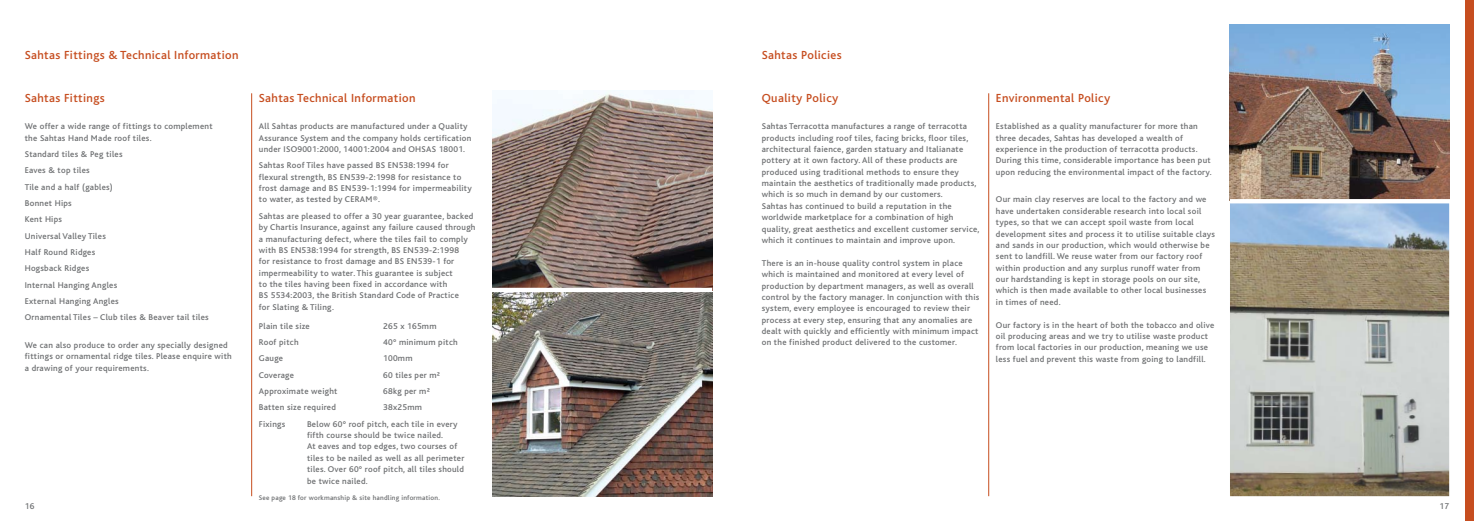
<style>
.page{position:relative;width:1474px;height:521px;background:#fff}
.page>*{position:absolute;margin:0;border:0;box-sizing:border-box;transform-origin:0 0}
.t1{font:500 12.25px "Bliss";letter-spacing:.03em;color:#c64d1f}
.t2{font:500 8.75px/11.4px "Bliss";letter-spacing:.03em;color:#6d6f71}
.t3{font:500 7px "Bliss";letter-spacing:.03em;color:#6d6f71}
</style>
<div class="page">
<div style="left:1465px;top:0;width:8px;height:521px;background:#c64d1f"></div>
<img style="left:493px;top:293px;width:219px;height:203px">
<img style="left:493px;top:91px;width:219px;height:197px">
<hr style="left:251px;top:93px;width:1px;height:403px;background:#c64d1f">
<hr style="left:988px;top:93px;width:1px;height:403px;background:#c64d1f">
<img style="left:1230px;top:203px;width:219px;height:293px">
<img style="left:1229px;top:25px;width:220px;height:174px">
<h1 class="t1" style="left:25px;top:49px;width:215px">Sahtas Fittings &amp; Technical Information</h1>
<h1 class="t1" style="left:761px;top:49px;width:81px">Sahtas Policies</h1>
<h1 class="t1" style="left:761px;top:92px;width:78px">Quality Policy</h1>
<p class="t2" style="left:761px;top:121px;width:219px">Sahtas Terracotta manufactures a range of terracotta products including roof tiles, facing bricks, floor tiles, architectural faience, garden statuary and Italianate pottery at it own factory. All of these products are produced using traditional methods to ensure they maintain the aesthetics of traditionally made products, which is so much in demand by our customers.<br>Sahtas has continued to build a reputation in the worldwide marketplace for a combination of high quality, great aesthetics and excellent customer service, which it continues to maintain and improve upon.</p>
<p class="t2" style="left:761px;top:257px;width:219px">There is an in-house quality control system in place which is maintained and monitored at every level of production by department managers, as well as overall control by the factory manager. In conjunction with this system, every employee is encouraged to review their process at every step, ensuring that any anomalies are dealt with quickly and efficiently with minimum impact on the finished product delivered to the customer.</p>
<h1 class="t1" style="left:25px;top:92px;width:81px">Sahtas Fittings</h1>
<p class="t2" style="left:25px;top:121px;width:189px">We offer a wide range of fittings to complement the Sahtas Hand Made roof tiles.</p>
<p class="t2" style="left:25px;top:146px;width:185px;line-height:16.4px">Standard tiles &amp; Peg tiles<br>Eaves &amp; top tiles<br>Tile and a half (gables)<br>Bonnet Hips<br>Kent Hips<br>Universal Valley Tiles<br>Half Round Ridges<br>Hogsback Ridges<br>Internal Hanging Angles<br>External Hanging Angles<br>Ornamental Tiles – Club tiles &amp; Beaver tail tiles</p>
<p class="t2" style="left:25px;top:340px;width:208px">We can also produce to order any specially designed fittings or ornamental ridge tiles. Please enquire with a drawing of your requirements.</p>
<h1 class="t1" style="left:259px;top:92px;width:158px">Sahtas Technical Information</h1>
<p class="t2" style="left:259px;top:121px;width:214px">All Sahtas products are manufactured under a Quality<br>Assurance System and the company holds certification under ISO9001:2000, 14001:2004 and OHSAS 18001.</p>
<p class="t2" style="left:259px;top:160px;width:214px">Sahtas Roof Tiles have passed BS EN538:1994 for flexural strength, BS EN539-2:1998 for resistance to frost damage and BS EN539-1:1994 for impermeability to water, as tested by CERAM®.</p>
<p class="t2" style="left:259px;top:210px;width:218px">Sahtas are pleased to offer a 30 year guarantee, backed by Chartis Insurance, against any failure caused through a manufacturing defect, where the tiles fail to comply with BS EN538:1994 for strength, BS EN539-2:1998<br>for resistance to frost damage and BS EN539-1 for impermeability to water. This guarantee is subject<br>to the tiles having been fixed in accordance with<br>BS 5534:2003, the British Standard Code of Practice<br>for Slating &amp; Tiling.</p>
<p class="t2" style="left:259px;top:320px;width:52px">Plain tile size</p>
<p class="t2" style="left:383px;top:320px;width:55px">265 x 165mm</p>
<p class="t2" style="left:259px;top:337px;width:41px">Roof pitch</p>
<p class="t2" style="left:383px;top:337px;width:76px">40° minimum pitch</p>
<p class="t2" style="left:259px;top:353px;width:26px">Gauge</p>
<p class="t2" style="left:383px;top:353px;width:31px">100mm</p>
<p class="t2" style="left:259px;top:369px;width:37px">Coverage</p>
<p class="t2" style="left:383px;top:369px;width:59px">60 tiles per m²</p>
<p class="t2" style="left:259px;top:386px;width:80px">Approximate weight</p>
<p class="t2" style="left:383px;top:386px;width:48px">68kg per m²</p>
<p class="t2" style="left:259px;top:402px;width:79px">Batten size required</p>
<p class="t2" style="left:383px;top:402px;width:40px">38x25mm</p>
<p class="t2" style="left:259px;top:418px;width:28px">Fixings</p>
<p class="t2" style="left:307px;top:418px;width:159px">Below 60° roof pitch, each tile in every fifth course should be twice nailed.<br>At eaves and top edges, two courses of tiles to be nailed as well as all perimeter tiles. Over 60° roof pitch, all tiles should be twice nailed.</p>
<p class="t3" style="left:259px;top:494px;width:182px">See page 18 for workmanship &amp; site handling information.</p>
<h1 class="t1" style="left:995px;top:92px;width:116px">Environmental Policy</h1>
<p class="t2" style="left:995px;top:121px;width:217px">Established as a quality manufacturer for more than three decades, Sahtas has developed a wealth of experience in the production of terracotta products.<br>During this time, considerable importance has been put upon reducing the environmental impact of the factory.</p>
<p class="t2" style="left:995px;top:194px;width:221px">Our main clay reserves are local to the factory and we have undertaken considerable research into local soil types, so that we can accept spoil waste from local development sites and process it to utilise suitable clays and sands in our production, which would otherwise be sent to landfill. We reuse water from our factory roof within production and any surplus runoff water from our hardstanding is kept in storage pools on our site, which is then made available to other local businesses in times of need.</p>
<p class="t2" style="left:995px;top:319px;width:220px">Our factory is in the heart of both the tobacco and olive oil producing areas and we try to utilise waste product from local factories in our production, meaning we use less fuel and prevent this waste from going to landfill.</p>
<p class="t2" style="left:25px;top:500px;width:11px">16</p>
<p class="t2" style="left:1439px;top:500px;width:11px">17</p>
</div>
